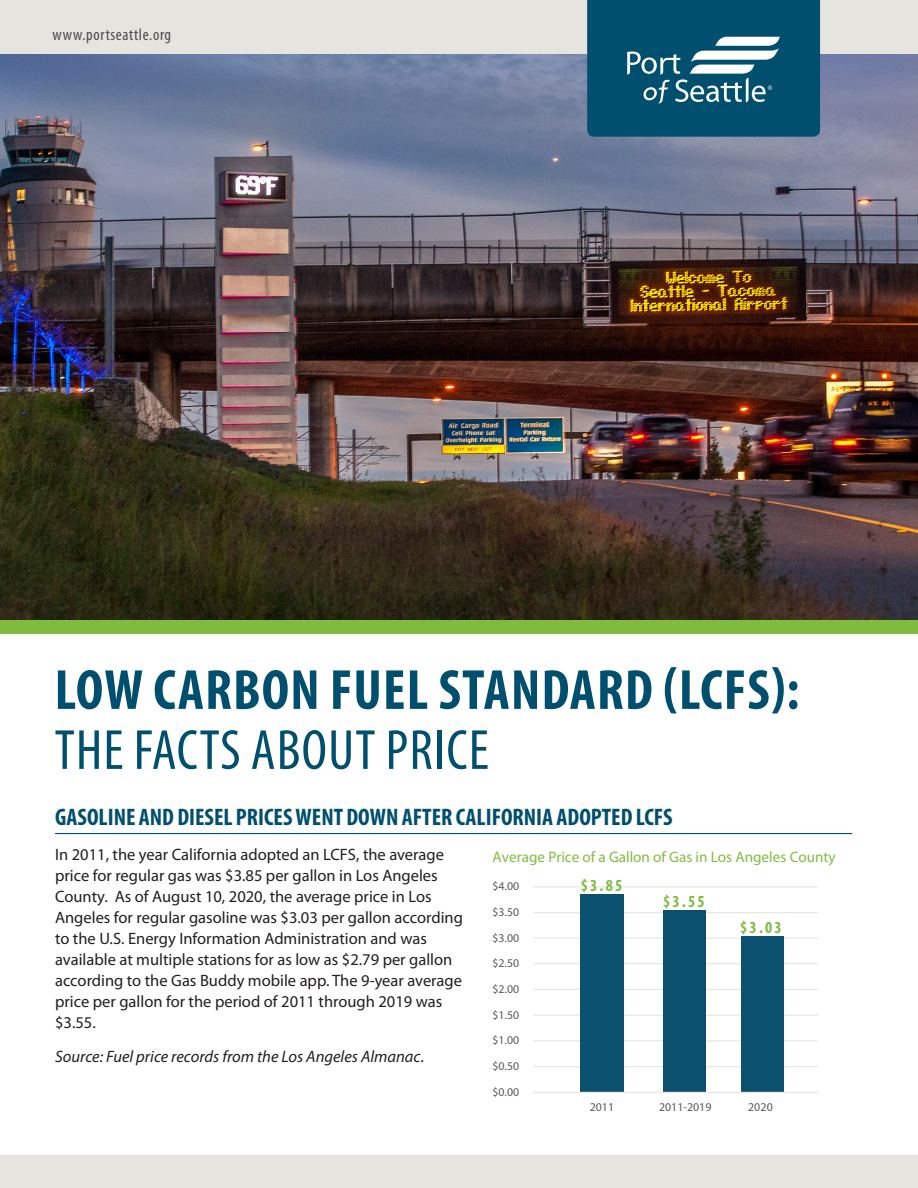
<style>
.page{position:relative;width:918px;height:1188px;background:#fff}
.page>*{position:absolute;margin:0;border:0;box-sizing:border-box;transform-origin:0 0}
.t1{font:700 condensed 57px/60px "Myriad Pro";letter-spacing:.02em;color:#004f6f}
.t2{font:700 condensed 24px "Myriad Pro";color:#004f6f}
.t3{font:700 condensed 16.8px "Myriad Pro";color:#7fbc41}
.t4{font:16.5px/21px "Myriad Pro";color:#231f20}
.t5{font:italic 16.5px "Myriad Pro";color:#231f20}
.TopURL{font:condensed 16.5px "Myriad Pro";letter-spacing:.04em;color:#4b4c4d}
.t6{font:15.15px "Myriad Pro";color:#7fbc41}
.t7{font:11.85px "Myriad Pro";letter-spacing:-.005em;color:#595959}
.s1{font-weight:400}
.s2{font-style:normal}
</style>
<div class="page">
<div style="left:0;top:1156px;width:918px;height:32px;background:#e5e4df"></div>
<hr style="left:55px;top:833px;width:797px;height:1px;background:#004f6f">
<img style="left:0;top:54px;width:918px;height:566px">
<div style="left:0;top:0;width:918px;height:54px;background:#e5e4df"></div>
<svg style="left:587px;top:0;width:233px;height:137px"></svg>
<div style="left:0;top:620px;width:918px;height:13px;background:#80bb3d"></div>
<hr style="left:533px;top:886px;width:285px;height:1px;background:#e6e5de">
<hr style="left:533px;top:912px;width:285px;height:1px;background:#e6e5de">
<hr style="left:533px;top:937px;width:285px;height:2px;background:#e6e5de">
<hr style="left:533px;top:963px;width:285px;height:1px;background:#e6e5de">
<hr style="left:533px;top:989px;width:285px;height:1px;background:#e6e5de">
<hr style="left:533px;top:1015px;width:285px;height:1px;background:#e6e5de">
<hr style="left:533px;top:1040px;width:285px;height:2px;background:#e6e5de">
<hr style="left:533px;top:1066px;width:285px;height:1px;background:#e6e5de">
<div style="left:580px;top:895px;width:43px;height:197px;background:#0b506f"></div>
<div style="left:741px;top:937px;width:43px;height:155px;background:#0b506f"></div>
<div style="left:663px;top:910px;width:43px;height:182px;background:#0b506f"></div>
<hr style="left:533px;top:1092px;width:285px;height:1px;background:#e6e5de">
<p class="TopURL" style="left:52px;top:25px;width:120px">www.portseattle.org</p>
<p class="t1" style="left:55px;top:659px;width:746px">LOW CARBON FUEL STANDARD (LCFS):<br><span class="s1">THE FACTS ABOUT PRICE</span></p>
<p class="t2" style="left:55px;top:802px;width:619px">GASOLINE AND DIESEL PRICES WENT DOWN AFTER CALIFORNIA ADOPTED LCFS</p>
<p class="t4" style="left:55px;top:844px;width:409px">In 2011, the year California adopted an LCFS, the average price for regular gas was $3.85 per gallon in Los Angeles County. As of August 10, 2020, the average price in Los Angeles for regular gasoline was $3.03 per gallon according to the U.S. Energy Information Administration and was available at multiple stations for as low as $2.79 per gallon according to the Gas Buddy mobile app. The 9-year average price per gallon for the period of 2011 through 2019 was $3.55.</p>
<p class="t5" style="left:55px;top:1047px;width:370px">Source: Fuel price records from the Los Angeles Almanac<span class="s2">.</span></p>
<p class="t6" style="left:493px;top:847px;width:345px">Average Price of a Gallon of Gas in Los Angeles County</p>
<p class="t3" style="left:581px;top:875px;width:43px">$3.85</p>
<p class="t3" style="left:663px;top:891px;width:43px">$3.55</p>
<p class="t3" style="left:740px;top:917px;width:43px">$3.03</p>
<p class="t7" style="left:493px;top:879px;width:28px">$4.00</p>
<p class="t7" style="left:493px;top:905px;width:28px">$3.50</p>
<p class="t7" style="left:493px;top:930px;width:28px">$3.00</p>
<p class="t7" style="left:493px;top:956px;width:28px">$2.50</p>
<p class="t7" style="left:493px;top:982px;width:28px">$2.00</p>
<p class="t7" style="left:493px;top:1007px;width:28px">$1.50</p>
<p class="t7" style="left:493px;top:1033px;width:28px">$1.00</p>
<p class="t7" style="left:493px;top:1059px;width:28px">$0.50</p>
<p class="t7" style="left:493px;top:1085px;width:28px">$0.00</p>
<p class="t7" style="left:590px;top:1100px;width:26px">2011</p>
<p class="t7" style="left:659px;top:1100px;width:54px">2011-2019</p>
<p class="t7" style="left:748px;top:1100px;width:26px">2020</p>
</div>
